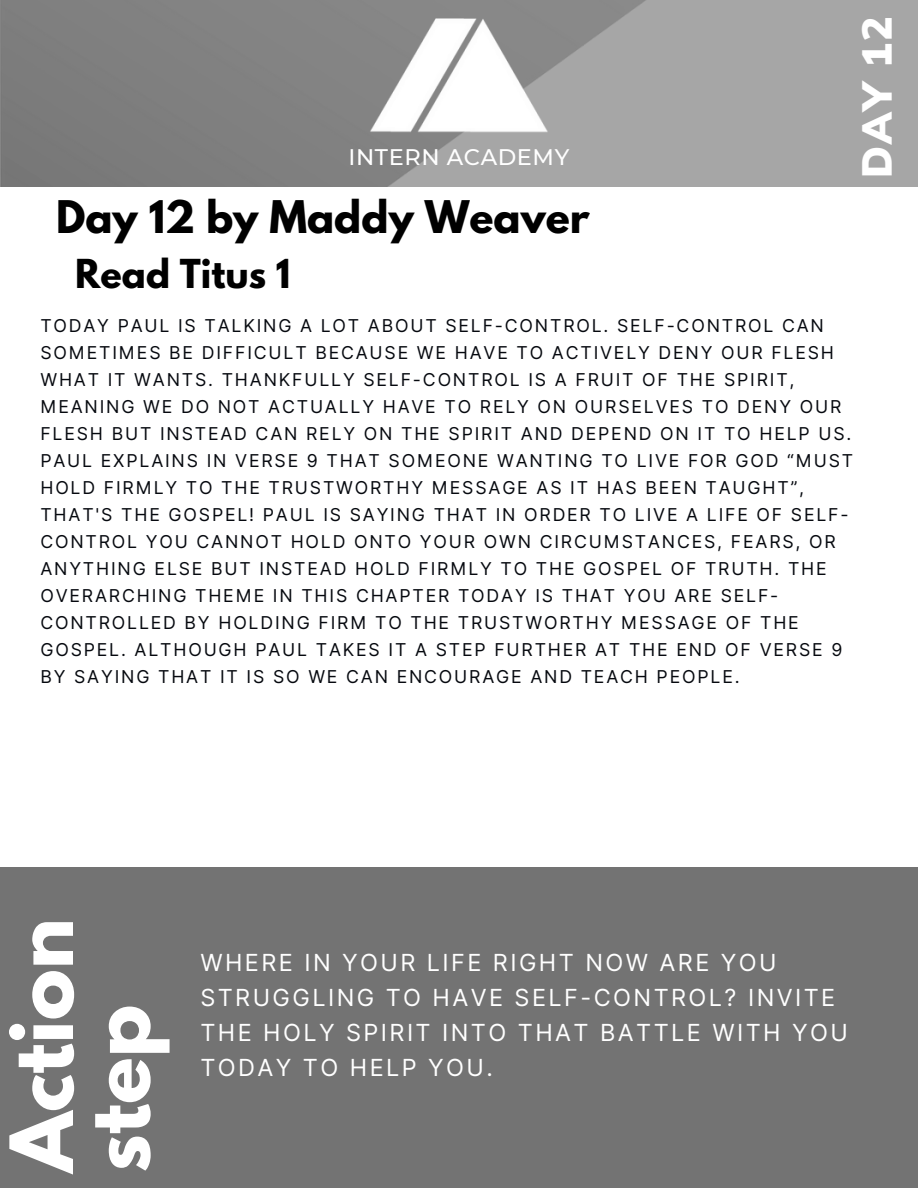
<style>
.page{position:relative;width:918px;height:1188px;background:#fff}
.page>*{position:absolute;margin:0;border:0;box-sizing:border-box;transform-origin:0 0}
.t1{font:700 77.1px/76.5px "League Spartan";color:#fff}
.t2{font:900 41.1px "Muli";color:#fff}
.t3{font:700 39.9px "League Spartan";color:#000}
.t4{font:700 35.4px "League Spartan";color:#000}
.t5{font:23.55px/34.8px "Inter";letter-spacing:.105em;color:#fff}
.t6{font:500 22.5px "Montserrat";letter-spacing:.025em;color:#fff}
.t7{font:17.7px/27px "Inter";letter-spacing:.105em;color:#06090f}
</style>
<div class="page">
<svg style="left:0;top:0;width:917px;height:186px;background:#929292"></svg>
<div style="left:899px;top:61px;width:19px;height:36px;background:#a6a6a6"></div>
<img style="left:297px;top:0;width:323px;height:187px">
<div style="left:0;top:867px;width:918px;height:321px;background:#737373"></div>
<p class="t6" style="left:349px;top:144px;width:222px">INTERN ACADEMY</p>
<p class="t3" style="left:56px;top:197px;width:535px">Day 12 by Maddy Weaver</p>
<p class="t4" style="left:75px;top:256px;width:217px">Read Titus 1</p>
<p class="t2" style="left:851px;top:178px;width:163px;rotate:-90deg">DAY 12</p>
<p class="t7" style="left:40px;top:312px;width:814px">TODAY PAUL IS TALKING A LOT ABOUT SELF-CONTROL. SELF-CONTROL CAN SOMETIMES BE DIFFICULT BECAUSE WE HAVE TO ACTIVELY DENY OUR FLESH WHAT IT WANTS. THANKFULLY SELF-CONTROL IS A FRUIT OF THE SPIRIT, MEANING WE DO NOT ACTUALLY HAVE TO RELY ON OURSELVES TO DENY OUR FLESH BUT INSTEAD CAN RELY ON THE SPIRIT AND DEPEND ON IT TO HELP US.<br>PAUL EXPLAINS IN VERSE 9 THAT SOMEONE WANTING TO LIVE FOR GOD “MUST HOLD FIRMLY TO THE TRUSTWORTHY MESSAGE AS IT HAS BEEN TAUGHT”, THAT'S THE GOSPEL! PAUL IS SAYING THAT IN ORDER TO LIVE A LIFE OF SELF-CONTROL YOU CANNOT HOLD ONTO YOUR OWN CIRCUMSTANCES, FEARS, OR ANYTHING ELSE BUT INSTEAD HOLD FIRMLY TO THE GOSPEL OF TRUTH. THE OVERARCHING THEME IN THIS CHAPTER TODAY IS THAT YOU ARE SELF-CONTROLLED BY HOLDING FIRM TO THE TRUSTWORTHY MESSAGE OF THE GOSPEL. ALTHOUGH PAUL TAKES IT A STEP FURTHER AT THE END OF VERSE 9<br>BY SAYING THAT IT IS SO WE CAN ENCOURAGE AND TEACH PEOPLE.</p>
<p class="t1" style="left:14px;top:1172px;width:256px;rotate:-90deg">Action step</p>
<p class="t5" style="left:200px;top:945px;width:649px">WHERE IN YOUR LIFE RIGHT NOW ARE YOU STRUGGLING TO HAVE SELF-CONTROL? INVITE THE HOLY SPIRIT INTO THAT BATTLE WITH YOU TODAY TO HELP YOU.</p>
</div>
